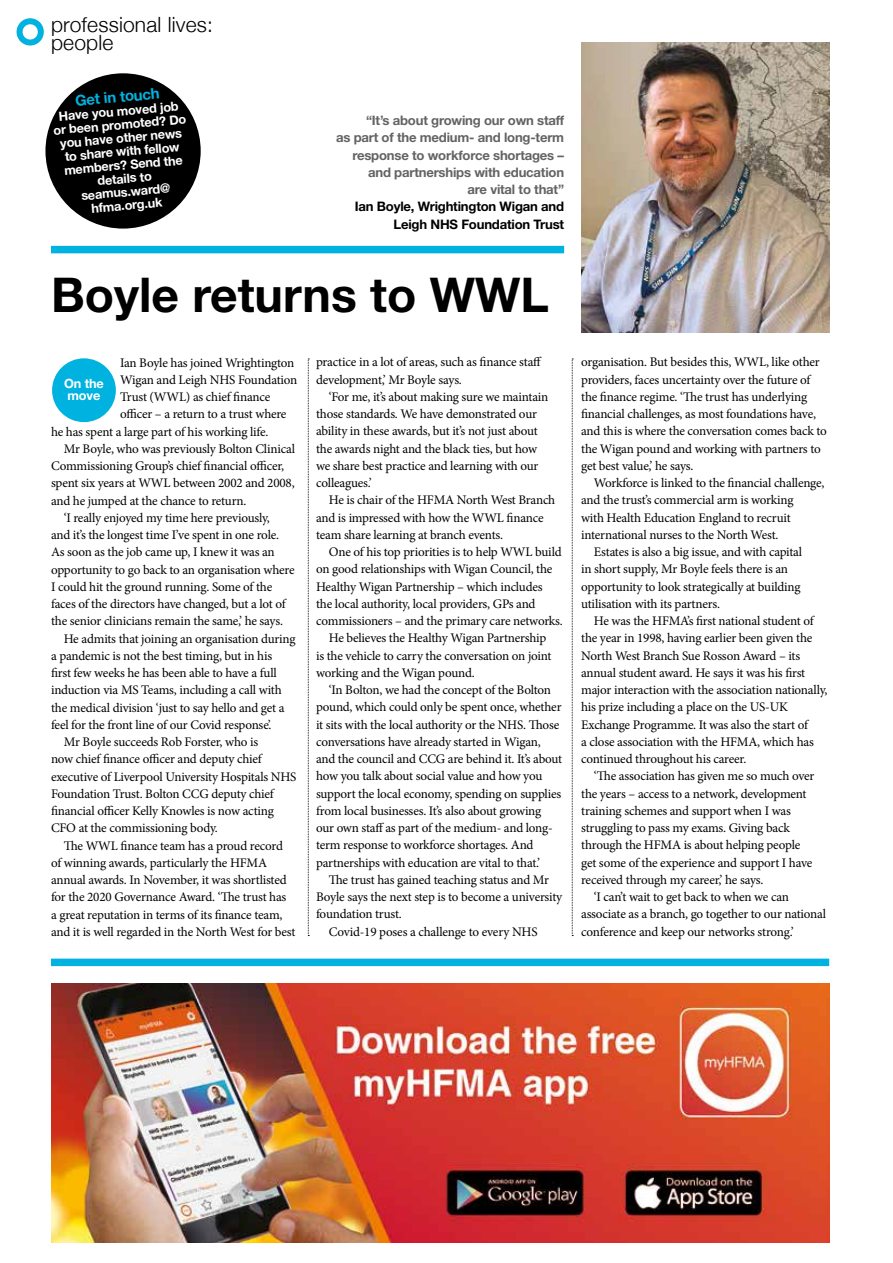
<style>
.page{position:relative;width:893px;height:1263px;background:#fff}
.page>*{position:absolute;margin:0;border:0;box-sizing:border-box;transform-origin:0 0}
.t1{font:700 48px "Helvetica Neue LT Pro";color:#000}
.t2{font:300 21px/18px "Helvetica Neue";letter-spacing:.01em;color:#000}
.t3{font:700 15px "Helvetica Neue LT Pro";color:#00b2df}
.t4{font:13.2px/17.2px "Minion Pro";letter-spacing:-.02em;color:#000}
.t5{font:700 13.2px/17.2px "Helvetica Neue LT Pro";letter-spacing:-.015em;color:#646363;text-align:right}
.t6{font:700 13.2px/17.2px "Helvetica Neue LT Pro";letter-spacing:-.015em;color:#000;text-align:right}
.t7{font:700 12.75px/13.5px "Helvetica Neue LT Pro";letter-spacing:-.015em;color:#fff;text-align:center}
</style>
<div class="page">
<div style="left:17px;top:18px;width:27px;height:28px;border:6px solid #00b2df;border-radius:50%"></div>
<img style="left:581px;top:43px;width:248px;height:289px">
<div style="left:51px;top:246px;width:513px;height:7px;background:#00b2df"></div>
<div style="left:45px;top:73px;width:156px;height:156px;background:#000;border-radius:50%"></div>
<div style="left:51px;top:959px;width:778px;height:7px;background:#00b2df"></div>
<svg style="left:572px;top:359px;width:1px;height:577px"></svg>
<svg style="left:308px;top:359px;width:1px;height:577px"></svg>
<div style="left:52px;top:358px;width:64px;height:64px;background:#00b2df;border-radius:50%"></div>
<img style="left:51px;top:983px;width:778px;height:259px">
<h2 class="t2" style="left:51px;top:15px;width:164px">professional lives: people</h2>
<p class="t3" style="left:74px;top:91px;width:86px;rotate:-5deg">Get in touch</p>
<p class="t7" style="left:52px;top:110px;width:135px;rotate:-5deg">Have you moved job or been promoted? Do you have other news to share with fellow members? Send the details to seamus.ward@ hfma.org.uk</p>
<p class="t5" style="left:336px;top:111px;width:230px">“It’s about growing our own staff<br>as part of the medium- and long-term response to workforce shortages – and partnerships with education<br>are vital to that”</p>
<p class="t6" style="left:355px;top:198px;width:211px">Ian Boyle, Wrightington Wigan and<br>Leigh NHS Foundation Trust</p>
<h1 class="t1" style="left:51px;top:265px;width:499px">Boyle returns to WWL</h1>
<p class="t4" style="left:120px;top:354px;width:176px">Ian Boyle has joined Wrightington</p>
<p class="t4" style="left:120px;top:371px;width:179px">Wigan and Leigh NHS Foundation</p>
<p class="t4" style="left:120px;top:388px;width:152px">Trust (WWL) as chief finance</p>
<p class="t4" style="left:120px;top:406px;width:168px">officer – a return to a trust where</p>
<p class="t4" style="left:51px;top:423px;width:219px">he has spent a large part of his working life.</p>
<p class="t4" style="left:64px;top:440px;width:233px">Mr Boyle, who was previously Bolton Clinical</p>
<p class="t4" style="left:51px;top:457px;width:235px">Commissioning Group’s chief financial officer,</p>
<p class="t4" style="left:51px;top:475px;width:245px">spent six years at WWL between 2002 and 2008,</p>
<p class="t4" style="left:51px;top:492px;width:197px">and he jumped at the chance to return.</p>
<p class="t4" style="left:64px;top:509px;width:208px">‘I really enjoyed my time here previously,</p>
<p class="t4" style="left:51px;top:526px;width:230px">and it’s the longest time I’ve spent in one role.</p>
<p class="t4" style="left:51px;top:543px;width:225px">As soon as the job came up, I knew it was an</p>
<p class="t4" style="left:51px;top:561px;width:245px">opportunity to go back to an organisation where</p>
<p class="t4" style="left:51px;top:578px;width:223px">I could hit the ground running. Some of the</p>
<p class="t4" style="left:51px;top:595px;width:236px">faces of the directors have changed, but a lot of</p>
<p class="t4" style="left:51px;top:612px;width:234px">the senior clinicians remain the same,’ he says.</p>
<p class="t4" style="left:64px;top:630px;width:233px">He admits that joining an organisation during</p>
<p class="t4" style="left:51px;top:647px;width:223px">a pandemic is not the best timing, but in his</p>
<p class="t4" style="left:51px;top:664px;width:227px">first few weeks he has been able to have a full</p>
<p class="t4" style="left:51px;top:681px;width:232px">induction via MS Teams, including a call with</p>
<p class="t4" style="left:51px;top:699px;width:235px">the medical division ‘just to say hello and get a</p>
<p class="t4" style="left:51px;top:716px;width:222px">feel for the front line of our Covid response’.</p>
<p class="t4" style="left:64px;top:733px;width:196px">Mr Boyle succeeds Rob Forster, who is</p>
<p class="t4" style="left:51px;top:750px;width:212px">now chief finance officer and deputy chief</p>
<p class="t4" style="left:51px;top:768px;width:247px">executive of Liverpool University Hospitals NHS</p>
<p class="t4" style="left:51px;top:785px;width:224px">Foundation Trust. Bolton CCG deputy chief</p>
<p class="t4" style="left:51px;top:802px;width:224px">financial officer Kelly Knowles is now acting</p>
<p class="t4" style="left:51px;top:819px;width:168px">CFO at the commissioning body.</p>
<p class="t4" style="left:64px;top:837px;width:221px">The WWL finance team has a proud record</p>
<p class="t4" style="left:51px;top:854px;width:218px">of winning awards, particularly the HFMA</p>
<p class="t4" style="left:51px;top:871px;width:237px">annual awards. In November, it was shortlisted</p>
<p class="t4" style="left:51px;top:888px;width:237px">for the 2020 Governance Award. ‘The trust has</p>
<p class="t4" style="left:51px;top:906px;width:233px">a great reputation in terms of its finance team,</p>
<p class="t4" style="left:51px;top:923px;width:246px">and it is well regarded in the North West for best</p>
<p class="t7" style="left:64px;top:377px;width:41px;line-height:12px;text-align:left">On the move</p>
<p class="t4" style="left:316px;top:354px;width:227px">practice in a lot of areas, such as finance staff development,’ Mr Boyle says.</p>
<p class="t4" style="left:316px;top:388px;width:234px;text-indent:13px">‘For me, it’s about making sure we maintain those standards. We have demonstrated our ability in these awards, but it’s not just about the awards night and the black ties, but how we share best practice and learning with our colleagues.’</p>
<p class="t4" style="left:316px;top:492px;width:241px;text-indent:13px">He is chair of the HFMA North West Branch and is impressed with how the WWL finance team share learning at branch events.</p>
<p class="t4" style="left:329px;top:543px;width:234px">One of his top priorities is to help WWL build</p>
<p class="t4" style="left:316px;top:561px;width:238px">on good relationships with Wigan Council, the</p>
<p class="t4" style="left:316px;top:578px;width:228px">Healthy Wigan Partnership – which includes</p>
<p class="t4" style="left:316px;top:595px;width:221px">the local authority, local providers, GPs and</p>
<p class="t4" style="left:316px;top:612px;width:248px">commissioners – and the primary care networks.</p>
<p class="t4" style="left:329px;top:630px;width:219px">He believes the Healthy Wigan Partnership</p>
<p class="t4" style="left:316px;top:647px;width:237px">is the vehicle to carry the conversation on joint</p>
<p class="t4" style="left:316px;top:664px;width:160px">working and the Wigan pound.</p>
<p class="t4" style="left:329px;top:681px;width:224px">‘In Bolton, we had the concept of the Bolton</p>
<p class="t4" style="left:316px;top:699px;width:247px">pound, which could only be spent once, whether</p>
<p class="t4" style="left:316px;top:716px;width:245px">it sits with the local authority or the NHS. Those</p>
<p class="t4" style="left:316px;top:733px;width:226px">conversations have already started in Wigan,</p>
<p class="t4" style="left:316px;top:750px;width:248px">and the council and CCG are behind it. It’s about</p>
<p class="t4" style="left:316px;top:768px;width:228px">how you talk about social value and how you</p>
<p class="t4" style="left:316px;top:785px;width:247px">support the local economy, spending on supplies</p>
<p class="t4" style="left:316px;top:802px;width:227px">from local businesses. It’s also about growing</p>
<p class="t4" style="left:316px;top:819px;width:238px">our own staff as part of the medium- and long-</p>
<p class="t4" style="left:316px;top:837px;width:219px">term response to workforce shortages. And</p>
<p class="t4" style="left:316px;top:854px;width:225px">partnerships with education are vital to that.’</p>
<p class="t4" style="left:329px;top:871px;width:222px">The trust has gained teaching status and Mr</p>
<p class="t4" style="left:316px;top:888px;width:248px">Boyle says the next step is to become a university</p>
<p class="t4" style="left:316px;top:906px;width:87px">foundation trust.</p>
<p class="t4" style="left:329px;top:923px;width:210px">Covid-19 poses a challenge to every NHS</p>
<p class="t4" style="left:581px;top:354px;width:247px">organisation. But besides this, WWL, like other providers, faces uncertainty over the future of the finance regime. ‘The trust has underlying financial challenges, as most foundations have, and this is where the conversation comes back to the Wigan pound and working with partners to get best value,’ he says.</p>
<p class="t4" style="left:594px;top:474px;width:232px">Workforce is linked to the financial challenge,</p>
<p class="t4" style="left:581px;top:492px;width:214px">and the trust’s commercial arm is working</p>
<p class="t4" style="left:581px;top:509px;width:211px">with Health Education England to recruit</p>
<p class="t4" style="left:581px;top:526px;width:199px">international nurses to the North West.</p>
<p class="t4" style="left:594px;top:543px;width:210px">Estates is also a big issue, and with capital</p>
<p class="t4" style="left:581px;top:561px;width:208px">in short supply, Mr Boyle feels there is an</p>
<p class="t4" style="left:581px;top:578px;width:221px">opportunity to look strategically at building</p>
<p class="t4" style="left:581px;top:595px;width:140px">utilisation with its partners.</p>
<p class="t4" style="left:594px;top:612px;width:221px">He was the HFMA’s first national student of</p>
<p class="t4" style="left:581px;top:629px;width:233px">the year in 1998, having earlier been given the</p>
<p class="t4" style="left:581px;top:647px;width:221px">North West Branch Sue Rosson Award – its</p>
<p class="t4" style="left:581px;top:664px;width:226px">annual student award. He says it was his first</p>
<p class="t4" style="left:581px;top:681px;width:248px">major interaction with the association nationally,</p>
<p class="t4" style="left:581px;top:698px;width:208px">his prize including a place on the US-UK</p>
<p class="t4" style="left:581px;top:716px;width:228px">Exchange Programme. It was also the start of</p>
<p class="t4" style="left:581px;top:733px;width:234px">a close association with the HFMA, which has</p>
<p class="t4" style="left:581px;top:750px;width:167px">continued throughout his career.</p>
<p class="t4" style="left:594px;top:767px;width:222px">‘The association has given me so much over</p>
<p class="t4" style="left:581px;top:785px;width:227px">the years – access to a network, development</p>
<p class="t4" style="left:581px;top:802px;width:211px">training schemes and support when I was</p>
<p class="t4" style="left:581px;top:819px;width:210px">struggling to pass my exams. Giving back</p>
<p class="t4" style="left:581px;top:836px;width:221px">through the HFMA is about helping people</p>
<p class="t4" style="left:581px;top:854px;width:233px">get some of the experience and support I have</p>
<p class="t4" style="left:581px;top:871px;width:184px">received through my career,’ he says.</p>
<p class="t4" style="left:594px;top:888px;width:197px">‘I can’t wait to get back to when we can</p>
<p class="t4" style="left:581px;top:905px;width:246px">associate as a branch, go together to our national</p>
<p class="t4" style="left:581px;top:923px;width:214px">conference and keep our networks strong.’</p>
</div>
